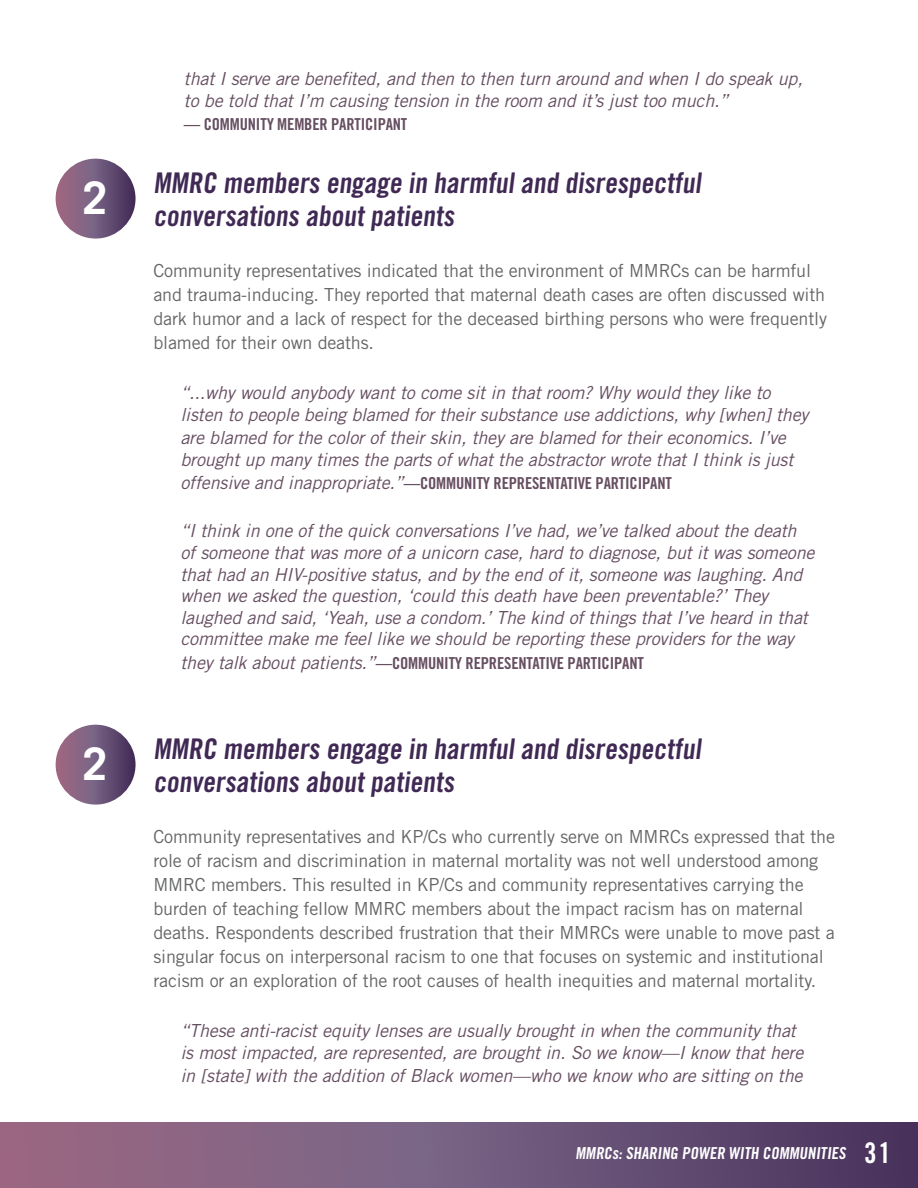
<style>
.page{position:relative;width:918px;height:1188px;background:#fff}
.page>*{position:absolute;margin:0;border:0;box-sizing:border-box;transform-origin:0 0}
.t1{font:700 45px "Trade Gothic";color:#fff}
.t2{font:28.5px/33px "Trade Gothic Bold Cond Twenty";color:#402954}
.t3{font:italic 18px/22.5px "Trade Gothic";letter-spacing:-.01em;color:#664f61}
.t4{font:18px/24px "Trade Gothic";letter-spacing:-.01em;color:#646565}
.t5{font:16.5px "Trade Gothic Bold Cond Twenty";letter-spacing:-.01em;color:#664f61}
.t6{font:16.5px "Trade Gothic Bold Cond Twenty";color:#fff}
.s1{font-family:"Trade Gothic";font-style:italic;font-size:18px}
.s2{font-size:28.5px}
</style>
<div class="page">
<div style="left:0;top:1122px;width:918px;height:66px;background:linear-gradient(to right,#9e738e,#4a3c65)"></div>
<svg style="left:56px;top:159px;width:80px;height:80px"></svg>
<svg style="left:56px;top:725px;width:80px;height:80px"></svg>
<p class="t1" style="left:83px;top:170px;width:27px">2</p>
<p class="t1" style="left:83px;top:736px;width:27px">2</p>
<p class="t3" style="left:184px;top:67px;width:620px">that I serve are benefited, and then to then turn around and when I do speak up, to be told that I’m causing tension in the room and it’s just too much.”</p>
<p class="t5" style="left:184px;top:114px;width:225px">— COMMUNITY MEMBER PARTICIPANT</p>
<p class="t2" style="left:153px;top:166px;width:553px">MMRC members engage in harmful and disrespectful conversations about patients</p>
<p class="t4" style="left:153px;top:259px;width:675px">Community representatives indicated that the environment of MMRCs can be harmful and trauma-inducing. They reported that maternal death cases are often discussed with dark humor and a lack of respect for the deceased birthing persons who were frequently blamed for their own deaths.</p>
<p class="t3" style="left:180px;top:381px;width:630px">“...why would anybody want to come sit in that room? Why would they like to listen to people being blamed for their substance use addictions, why [when] they are blamed for the color of their skin, they are blamed for their economics. I’ve brought up many times the parts of what the abstractor wrote that I think is just</p>
<p class="t5" style="left:180px;top:473px;width:493px"><span class="s1">offensive and inappropriate.”</span>—COMMUNITY REPRESENTATIVE PARTICIPANT</p>
<p class="t3" style="left:180px;top:520px;width:636px;line-height:21.6px">“I think in one of the quick conversations I’ve had, we’ve talked about the death of someone that was more of a unicorn case, hard to diagnose, but it was someone that had an HIV-positive status, and by the end of it, someone was laughing. And when we asked the question, ‘could this death have been preventable?’ They laughed and said, ‘Yeah, use a condom.’ The kind of things that I’ve heard in that committee make me feel like we should be reporting these providers for the way</p>
<p class="t5" style="left:180px;top:653px;width:465px"><span class="s1">they talk about patients.”</span>—COMMUNITY REPRESENTATIVE PARTICIPANT</p>
<p class="t2" style="left:153px;top:732px;width:553px">MMRC members engage in harmful and disrespectful conversations about patients</p>
<p class="t4" style="left:153px;top:825px;width:683px">Community representatives and KP/Cs who currently serve on MMRCs expressed that the role of racism and discrimination in maternal mortality was not well understood among MMRC members. This resulted in KP/Cs and community representatives carrying the burden of teaching fellow MMRC members about the impact racism has on maternal deaths. Respondents described frustration that their MMRCs were unable to move past a singular focus on interpersonal racism to one that focuses on systemic and institutional racism or an exploration of the root causes of health inequities and maternal mortality.</p>
<p class="t3" style="left:180px;top:1019px;width:624px">“These anti-racist equity lenses are usually brought in when the community that is most impacted, are represented, are brought in. So we know—I know that here in [state] with the addition of Black women—who we know who are sitting on the</p>
<p class="t6" style="left:576px;top:1143px;width:317px">MMRCs: SHARING POWER WITH COMMUNITIES <span class="s2">3 1</span></p>
</div>
